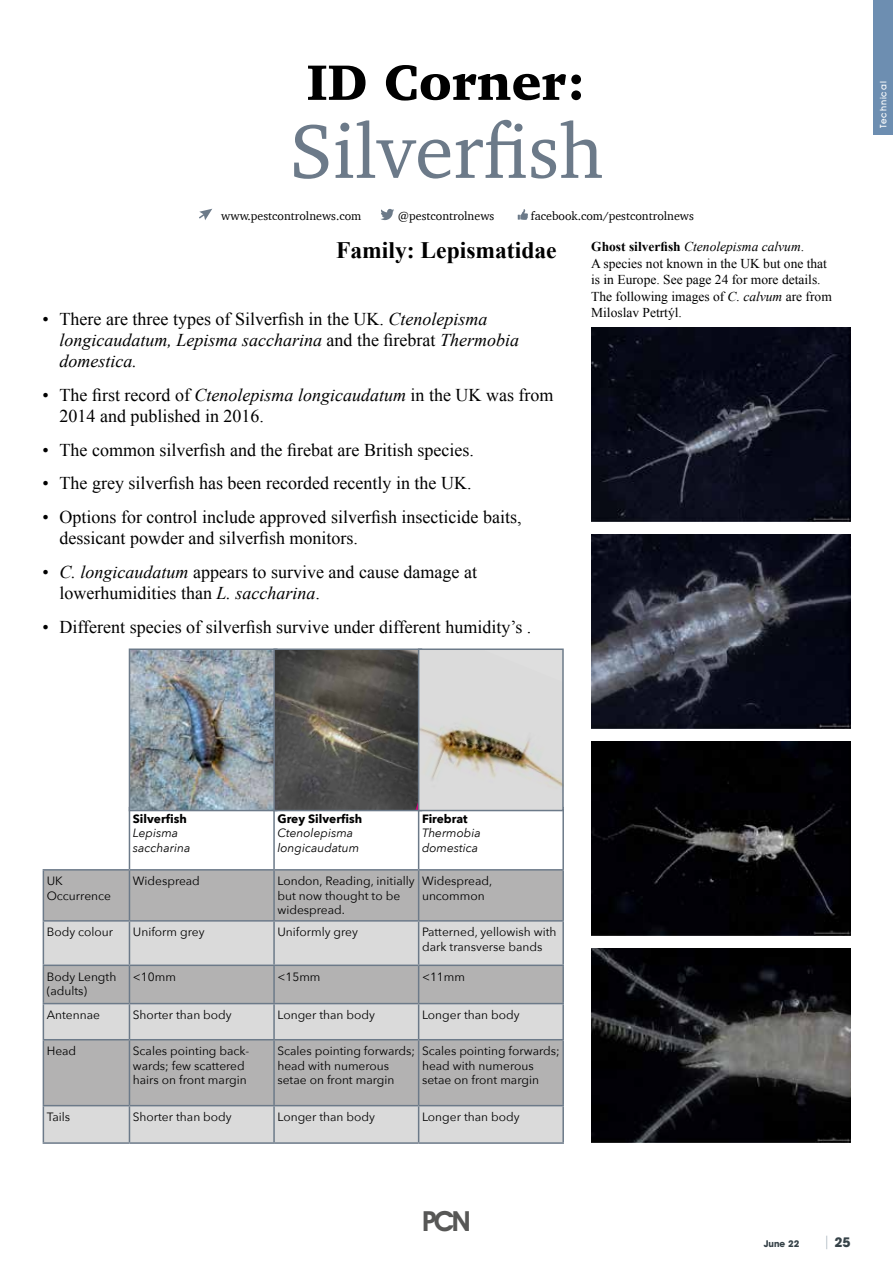
<style>
.page{position:relative;width:893px;height:1263px;background:#fff}
.page>*{position:absolute;margin:0;border:0;box-sizing:border-box;transform-origin:0 0}
.t1{font:78px "Charter";color:#6c7a89}
.t2{font:900 51px "Charter";color:#000}
.t3{font:600 27.75px "Avant Garde IT Cby BT";color:#575756}
.t4{font:700 23.55px "Times New Roman";color:#000}
.t5{font:18px/21px "Times New Roman";color:#000}
.t6{font:italic 18px/21px "Times New Roman";color:#000}
.t7{font:13.5px/16.5px "Times New Roman";color:#000}
.t8{font:700 13.5px "Avant Garde IT Cby BT";color:#364248}
.t9{font:12px/14.4px "Avenir Next";color:#000}
.t10{font:12px "Charter";color:#000}
.t11{font:italic 12px/14.4px "Avenir Next";color:#000}
.t12{font:700 12px "Avenir Next";color:#000}
.t13{font:700 9.3px "Avant Garde IT Cby BT";color:#364248}
.t14{font:500 9px "Avant Garde IT Cby BT";letter-spacing:.1em;color:#fff}
.s1{font-style:normal}
.s2{font-style:italic}
.s3{font-weight:700}
.s4{font-weight:400;color:#a5b3bb}
</style>
<div class="page">
<div style="left:873px;top:0;width:20px;height:134px;background:#6d8eb1"></div>
<svg style="left:199px;top:209px;width:13px;height:11px"></svg>
<svg style="left:381px;top:209px;width:13px;height:11px"></svg>
<svg style="left:518px;top:209px;width:10px;height:11px"></svg>
<img style="left:591px;top:327px;width:259px;height:194px">
<img style="left:591px;top:534px;width:259px;height:195px">
<img style="left:591px;top:741px;width:259px;height:195px">
<img style="left:591px;top:949px;width:259px;height:194px">
<svg style="left:128px;top:808px;width:434px;height:61px"></svg>
<div style="left:44px;top:870px;width:518px;height:235px;background:#b3b2b2"></div>
<div style="left:44px;top:921px;width:518px;height:43px;background:#dadada"></div>
<div style="left:44px;top:1004px;width:518px;height:35px;background:#dadada"></div>
<div style="left:44px;top:1106px;width:518px;height:36px;background:#dadada"></div>
<hr style="left:43px;top:869px;width:86px;height:1px;background:#6c7a89">
<hr style="left:43px;top:870px;width:1px;height:50px;background:#6c7a89">
<hr style="left:129px;top:870px;width:1px;height:50px;background:#6c7a89">
<hr style="left:273px;top:870px;width:2px;height:50px;background:#6c7a89">
<hr style="left:418px;top:870px;width:1px;height:50px;background:#6c7a89">
<hr style="left:562px;top:870px;width:2px;height:50px;background:#6c7a89">
<hr style="left:43px;top:920px;width:86px;height:1px;background:#6c7a89">
<hr style="left:43px;top:921px;width:1px;height:43px;background:#6c7a89">
<hr style="left:129px;top:920px;width:145px;height:1px;background:#6c7a89">
<hr style="left:129px;top:921px;width:1px;height:43px;background:#6c7a89">
<hr style="left:274px;top:920px;width:145px;height:1px;background:#6c7a89">
<hr style="left:273px;top:921px;width:2px;height:43px;background:#6c7a89">
<hr style="left:419px;top:920px;width:145px;height:1px;background:#6c7a89">
<hr style="left:418px;top:921px;width:1px;height:43px;background:#6c7a89">
<hr style="left:562px;top:921px;width:2px;height:43px;background:#6c7a89">
<hr style="left:43px;top:964px;width:86px;height:2px;background:#6c7a89">
<hr style="left:43px;top:966px;width:1px;height:37px;background:#6c7a89">
<hr style="left:129px;top:964px;width:145px;height:2px;background:#6c7a89">
<hr style="left:129px;top:966px;width:1px;height:37px;background:#6c7a89">
<hr style="left:274px;top:964px;width:145px;height:2px;background:#6c7a89">
<hr style="left:273px;top:966px;width:2px;height:37px;background:#6c7a89">
<hr style="left:419px;top:964px;width:145px;height:2px;background:#6c7a89">
<hr style="left:418px;top:966px;width:1px;height:37px;background:#6c7a89">
<hr style="left:562px;top:966px;width:2px;height:37px;background:#6c7a89">
<hr style="left:43px;top:1003px;width:86px;height:1px;background:#6c7a89">
<hr style="left:43px;top:1004px;width:1px;height:35px;background:#6c7a89">
<hr style="left:129px;top:1003px;width:145px;height:1px;background:#6c7a89">
<hr style="left:129px;top:1004px;width:1px;height:35px;background:#6c7a89">
<hr style="left:274px;top:1003px;width:145px;height:1px;background:#6c7a89">
<hr style="left:273px;top:1004px;width:2px;height:35px;background:#6c7a89">
<hr style="left:419px;top:1003px;width:145px;height:1px;background:#6c7a89">
<hr style="left:418px;top:1004px;width:1px;height:35px;background:#6c7a89">
<hr style="left:562px;top:1004px;width:2px;height:35px;background:#6c7a89">
<hr style="left:43px;top:1039px;width:86px;height:1px;background:#6c7a89">
<hr style="left:43px;top:1040px;width:1px;height:65px;background:#6c7a89">
<hr style="left:129px;top:1039px;width:145px;height:1px;background:#6c7a89">
<hr style="left:129px;top:1040px;width:1px;height:65px;background:#6c7a89">
<hr style="left:274px;top:1039px;width:145px;height:1px;background:#6c7a89">
<hr style="left:273px;top:1040px;width:2px;height:65px;background:#6c7a89">
<hr style="left:419px;top:1039px;width:145px;height:1px;background:#6c7a89">
<hr style="left:418px;top:1040px;width:1px;height:65px;background:#6c7a89">
<hr style="left:562px;top:1040px;width:2px;height:65px;background:#6c7a89">
<hr style="left:43px;top:1105px;width:86px;height:1px;background:#6c7a89">
<hr style="left:43px;top:1106px;width:1px;height:36px;background:#6c7a89">
<hr style="left:129px;top:1105px;width:145px;height:1px;background:#6c7a89">
<hr style="left:129px;top:1106px;width:1px;height:36px;background:#6c7a89">
<hr style="left:274px;top:1105px;width:145px;height:1px;background:#6c7a89">
<hr style="left:273px;top:1106px;width:2px;height:36px;background:#6c7a89">
<hr style="left:419px;top:1105px;width:145px;height:1px;background:#6c7a89">
<hr style="left:418px;top:1106px;width:1px;height:36px;background:#6c7a89">
<hr style="left:562px;top:1106px;width:2px;height:36px;background:#6c7a89">
<hr style="left:43px;top:1142px;width:86px;height:2px;background:#6c7a89">
<hr style="left:129px;top:1142px;width:145px;height:2px;background:#6c7a89">
<hr style="left:274px;top:1142px;width:145px;height:2px;background:#6c7a89">
<hr style="left:419px;top:1142px;width:145px;height:2px;background:#6c7a89">
<hr style="left:129px;top:808px;width:1px;height:61px;background:#6c7a89">
<hr style="left:273px;top:808px;width:2px;height:61px;background:#6c7a89">
<hr style="left:418px;top:808px;width:1px;height:61px;background:#6c7a89">
<hr style="left:562px;top:808px;width:2px;height:61px;background:#6c7a89">
<hr style="left:129px;top:869px;width:145px;height:1px;background:#6c7a89">
<hr style="left:274px;top:869px;width:145px;height:1px;background:#6c7a89">
<hr style="left:419px;top:869px;width:145px;height:1px;background:#6c7a89">
<img style="left:132px;top:651px;width:141px;height:157px">
<div style="left:129px;top:648px;width:149px;height:163px;border:2px solid #6c7a89"></div>
<svg style="left:276px;top:651px;width:142px;height:157px;background:#51504c"></svg>
<div style="left:273px;top:648px;width:149px;height:163px;border:2px solid #6c7a89"></div>
<img style="left:421px;top:651px;width:140px;height:157px">
<div style="left:418px;top:648px;width:146px;height:163px;border:2px solid #6c7a89"></div>
<h2 class="t2" style="left:307px;top:51px;width:281px">ID Corner:</h2>
<h1 class="t1" style="left:289px;top:84px;width:315px">Silverfish</h1>
<p class="t10" style="left:221px;top:206px;width:142px">www.pestcontrolnews.com</p>
<p class="t10" style="left:398px;top:206px;width:98px">@pestcontrolnews</p>
<p class="t10" style="left:531px;top:206px;width:164px">facebook.com/pestcontrolnews</p>
<h3 class="t4" style="left:336px;top:233px;width:222px">Family: Lepismatidae</h3>
<h3 class="t6" style="left:60px;top:308px;width:461px;text-indent:-17px"><span class="s1">• There are three types of Silverfish in the UK.</span> Ctenolepisma longicaudatum, Lepisma saccharina <span class="s1">and the firebrat</span> Thermobia domestica.</h3>
<h3 class="t5" style="left:60px;top:384px;width:495px;text-indent:-17px">• The first record of <span class="s2">Ctenolepisma longicaudatum</span> in the UK was from<br>2014 and published in 2016.</h3>
<h3 class="t5" style="left:43px;top:439px;width:433px">• The common silverfish and the firebat are British species.</h3>
<h3 class="t5" style="left:43px;top:472px;width:430px">• The grey silverfish has been recorded recently in the UK.</h3>
<h3 class="t5" style="left:60px;top:506px;width:463px;text-indent:-17px">• Options for control include approved silverfish insecticide baits, dessicant powder and silverfish monitors.</h3>
<h3 class="t5" style="left:60px;top:561px;width:419px;text-indent:-17px">• <span class="s2">C. longicaudatum</span> appears to survive and cause damage at lowerhumidities than <span class="s2">L. saccharina</span>.</h3>
<h3 class="t5" style="left:43px;top:616px;width:490px">• Different species of silverfish survive under different humidity’s .</h3>
<p class="t7" style="left:591px;top:238px;width:242px"><span class="s3">Ghost silverfish</span> <span class="s2">Ctenolepisma calvum</span>.<br>A species not known in the UK but one that is in Europe. See page 24 for more details.<br>The following images of <span class="s2">C. calvum</span> are from Miloslav Petrtýl.</p>
<p class="t14" style="left:878px;top:128px;width:48px;rotate:-90deg">Technical</p>
<p class="t12" style="left:133px;top:808px;width:55px">Silverfish</p>
<p class="t11" style="left:133px;top:825px;width:59px">Lepisma saccharina</p>
<p class="t12" style="left:277px;top:808px;width:86px">Grey Silverfish</p>
<p class="t11" style="left:277px;top:825px;width:83px">Ctenolepisma longicaudatum</p>
<p class="t12" style="left:422px;top:808px;width:47px">Firebrat</p>
<p class="t11" style="left:422px;top:825px;width:60px">Thermobia domestica</p>
<p class="t9" style="left:47px;top:873px;width:66px">UK<br>Occurrence</p>
<p class="t9" style="left:133px;top:873px;width:69px">Widespread</p>
<p class="t9" style="left:277px;top:873px;width:139px">London, Reading, initially but now thought to be widespread.</p>
<p class="t9" style="left:422px;top:873px;width:72px">Widespread, uncommon</p>
<p class="t9" style="left:47px;top:924px;width:68px">Body colour</p>
<p class="t9" style="left:133px;top:924px;width:73px">Uniform grey</p>
<p class="t9" style="left:277px;top:924px;width:82px">Uniformly grey</p>
<p class="t9" style="left:422px;top:924px;width:136px">Patterned, yellowish with dark transverse bands</p>
<p class="t9" style="left:47px;top:969px;width:71px">Body Length (adults)</p>
<p class="t9" style="left:133px;top:969px;width:45px">&lt;10mm</p>
<p class="t9" style="left:277px;top:969px;width:45px">&lt;15mm</p>
<p class="t9" style="left:422px;top:969px;width:45px">&lt;11mm</p>
<p class="t9" style="left:47px;top:1007px;width:55px">Antennae</p>
<p class="t9" style="left:133px;top:1007px;width:100px">Shorter than body</p>
<p class="t9" style="left:277px;top:1007px;width:99px">Longer than body</p>
<p class="t9" style="left:422px;top:1007px;width:99px">Longer than body</p>
<p class="t9" style="left:47px;top:1043px;width:31px">Head</p>
<p class="t9" style="left:133px;top:1043px;width:118px">Scales pointing back&shy;wards; few scattered hairs on front margin</p>
<p class="t9" style="left:277px;top:1043px;width:139px">Scales pointing forwards; head with numerous setae on front margin</p>
<p class="t9" style="left:422px;top:1043px;width:139px">Scales pointing forwards; head with numerous setae on front margin</p>
<p class="t9" style="left:47px;top:1109px;width:25px">Tails</p>
<p class="t9" style="left:133px;top:1109px;width:100px">Shorter than body</p>
<p class="t9" style="left:277px;top:1109px;width:99px">Longer than body</p>
<p class="t9" style="left:422px;top:1109px;width:99px">Longer than body</p>
<h3 class="t3" style="left:422px;top:1205px;width:50px">PCN</h3>
<p class="t13" style="left:764px;top:1238px;width:37px">June 22</p>
<p class="t8" style="left:824px;top:1234px;width:28px"><span class="s4">|</span> 25</p>
</div>
